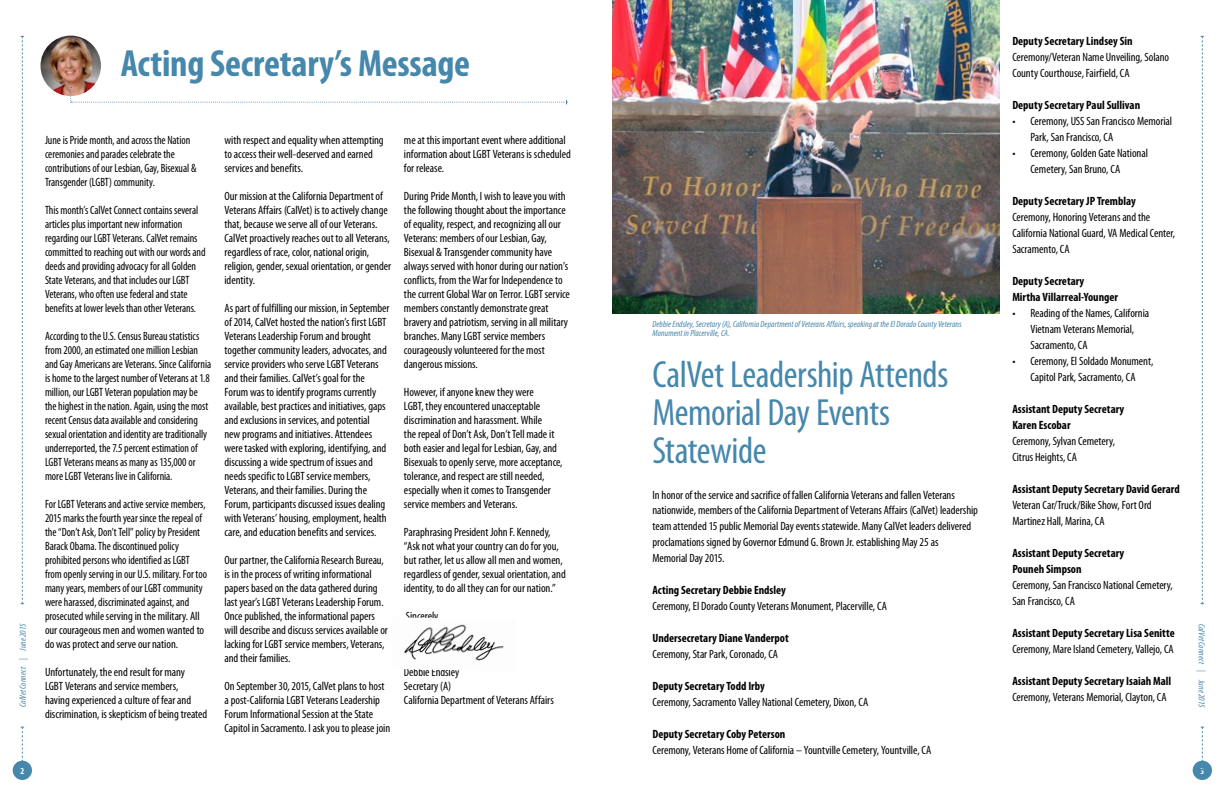
<style>
.page{position:relative;width:1224px;height:792px;background:#fff}
.page>*{position:absolute;margin:0;border:0;box-sizing:border-box;transform-origin:0 0}
.Article_Header{font:condensed 38px/38px "Myriad Pro";letter-spacing:-.015em;color:#4687ac}
.Article_Header-2{font:700 condensed 38px "Myriad Pro";letter-spacing:-.005em;color:#4687ac}
.Main_Copy{font:condensed 12px/14px "Myriad Pro";letter-spacing:-.005em;color:#000}
.Main_Copy-2{font:condensed 12px/14px "Myriad Pro";letter-spacing:-.005em;color:#000;scale:.94 1}
.Main_Copy-3{font:700 condensed 12px/16px "Myriad Pro";color:#000}
.Picture_Caption{font:italic condensed 9px/9px "Myriad Pro";letter-spacing:.005em;color:#4687ac}
.t1{font:700 condensed 9px "Myriad Pro";color:#fff}
</style>
<div class="page">
<img style="left:40px;top:36px;width:61px;height:60px;border-radius:30px">
<svg style="left:70px;top:87px;width:498px;height:17px"></svg>
<img style="left:404px;top:624px;width:100px;height:37px">
<img style="left:612px;top:0;width:388px;height:313px">
<div style="left:1193px;top:761px;width:19px;height:19px;background:#4687ac;border-radius:50%"></div>
<svg style="left:1201px;top:36px;width:3px;height:568px"></svg>
<svg style="left:1201px;top:727px;width:3px;height:34px"></svg>
<svg style="left:21px;top:36px;width:3px;height:568px"></svg>
<svg style="left:21px;top:727px;width:3px;height:34px"></svg>
<div style="left:13px;top:761px;width:19px;height:19px;background:#4687ac;border-radius:50%"></div>
<p class="Article_Header-2" style="left:121px;top:40px;width:351px">Acting Secretary’s Message</p>
<p class="Picture_Caption" style="left:18px;top:707px;width:85px;rotate:-90deg">CalVet Connect | June 2015</p>
<p class="t1" style="left:20px;top:765px;width:5px">2</p>
<p class="Main_Copy-2" style="left:45px;top:132px;width:163px">June is Pride month, and across the Nation ceremonies and parades celebrate the contributions of our Lesbian, Gay, Bisexual &amp; Transgender (LGBT) community.</p>
<p class="Main_Copy-2" style="left:45px;top:202px;width:172px">This month’s CalVet Connect contains several articles plus important new information regarding our LGBT Veterans. CalVet remains committed to reaching out with our words and deeds and providing advocacy for all Golden State Veterans, and that includes our LGBT Veterans, who often use federal and state benefits at lower levels than other Veterans.</p>
<p class="Main_Copy-2" style="left:45px;top:328px;width:178px">According to the U.S. Census Bureau statistics from 2000, an estimated one million Lesbian and Gay Americans are Veterans. Since California is home to the largest number of Veterans at 1.8 million, our LGBT Veteran population may be the highest in the nation. Again, using the most recent Census data available and considering sexual orientation and identity are traditionally underreported, the 7.5 percent estimation of LGBT Veterans means as many as 135,000 or more LGBT Veterans live in California.</p>
<p class="Main_Copy-2" style="left:45px;top:497px;width:174px">For LGBT Veterans and active service members, 2015 marks the fourth year since the repeal of the “Don’t Ask, Don’t Tell” policy by President Barack Obama. The discontinued policy prohibited persons who identified as LGBT from openly serving in our U.S. military. For too many years, members of our LGBT community were harassed, discriminated against, and prosecuted while serving in the military. All our courageous men and women wanted to do was protect and serve our nation.</p>
<p class="Main_Copy" style="left:45px;top:664px;width:164px">Unfortunately, the end result for many<br>LGBT Veterans and service members,<br>having experienced a culture of fear and discrimination, is skepticism of being treated</p>
<p class="Main_Copy" style="left:224px;top:132px;width:161px">with respect and equality when attempting to access their well-deserved and earned services and benefits.</p>
<p class="Main_Copy" style="left:224px;top:188px;width:168px">Our mission at the California Department of Veterans Affairs (CalVet) is to actively change that, because we serve all of our Veterans.<br>CalVet proactively reaches out to all Veterans, regardless of race, color, national origin, religion, gender, sexual orientation, or gender identity.</p>
<p class="Main_Copy" style="left:224px;top:300px;width:167px">As part of fulfilling our mission, in September of 2014, CalVet hosted the nation’s first LGBT Veterans Leadership Forum and brought together community leaders, advocates, and service providers who serve LGBT Veterans and their families. CalVet’s goal for the Forum was to identify programs currently available, best practices and initiatives, gaps and exclusions in services, and potential<br>new programs and initiatives. Attendees were tasked with exploring, identifying, and discussing a wide spectrum of issues and needs specific to LGBT service members, Veterans, and their families. During the Forum, participants discussed issues dealing with Veterans’ housing, employment, health care, and education benefits and services.</p>
<p class="Main_Copy" style="left:224px;top:553px;width:165px">Our partner, the California Research Bureau, is in the process of writing informational papers based on the data gathered during last year’s LGBT Veterans Leadership Forum.<br>Once published, the informational papers will describe and discuss services available or lacking for LGBT service members, Veterans, and their families.</p>
<p class="Main_Copy" style="left:224px;top:679px;width:167px">On September 30, 2015, CalVet plans to host a post-California LGBT Veterans Leadership Forum Informational Session at the State Capitol in Sacramento. I ask you to please join</p>
<p class="Main_Copy" style="left:404px;top:133px;width:168px">me at this important event where additional information about LGBT Veterans is scheduled for release.</p>
<p class="Main_Copy" style="left:404px;top:189px;width:168px">During Pride Month, I wish to leave you with the following thought about the importance of equality, respect, and recognizing all our Veterans: members of our Lesbian, Gay, Bisexual &amp; Transgender community have always served with honor during our nation’s conflicts, from the War for Independence to the current Global War on Terror. LGBT service members constantly demonstrate great bravery and patriotism, serving in all military branches. Many LGBT service members courageously volunteered for the most dangerous missions.</p>
<p class="Main_Copy" style="left:404px;top:385px;width:160px">However, if anyone knew they were<br>LGBT, they encountered unacceptable discrimination and harassment. While<br>the repeal of Don’t Ask, Don’t Tell made it both easier and legal for Lesbian, Gay, and Bisexuals to openly serve, more acceptance, tolerance, and respect are still needed, especially when it comes to Transgender service members and Veterans.</p>
<p class="Main_Copy" style="left:404px;top:525px;width:163px">Paraphrasing President John F. Kennedy, “Ask not what your country can do for you, but rather, let us allow all men and women, regardless of gender, sexual orientation, and identity, to do all they can for our nation.”</p>
<p class="Main_Copy" style="left:406px;top:609px;width:36px">Sincerely,</p>
<p class="Main_Copy" style="left:404px;top:665px;width:57px">Debbie Endsley</p>
<p class="Main_Copy" style="left:404px;top:679px;width:151px">Secretary (A)<br>California Department of Veterans Affairs</p>
<p class="Picture_Caption" style="left:652px;top:319px;width:311px">Debbie Endsley, Secretary (A), California Department of Veterans Affairs, speaking at the El Dorado County Veterans<br>Monument in Placerville, CA.</p>
<p class="Article_Header" style="left:652px;top:354px;width:297px">CalVet Leadership Attends<br>Memorial Day Events<br>Statewide</p>
<p class="Main_Copy" style="left:652px;top:486px;width:327px;line-height:16px">In honor of the service and sacrifice of fallen California Veterans and fallen Veterans nationwide, members of the California Department of Veterans Affairs (CalVet) leadership team attended 15 public Memorial Day events statewide. Many CalVet leaders delivered proclamations signed by Governor Edmund G. Brown Jr. establishing May 25 as<br>Memorial Day 2015.</p>
<p class="Main_Copy-3" style="left:652px;top:582px;width:135px">Acting Secretary Debbie Endsley</p>
<p class="Main_Copy" style="left:652px;top:599px;width:236px">Ceremony, El Dorado County Veterans Monument, Placerville, CA</p>
<p class="Main_Copy-3" style="left:652px;top:630px;width:138px">Undersecretary Diane Vanderpot</p>
<p class="Main_Copy" style="left:652px;top:647px;width:127px">Ceremony, Star Park, Coronado, CA</p>
<p class="Main_Copy-3" style="left:652px;top:678px;width:114px">Deputy Secretary Todd Irby</p>
<p class="Main_Copy" style="left:652px;top:695px;width:217px">Ceremony, Sacramento Valley National Cemetery, Dixon, CA</p>
<p class="Main_Copy-3" style="left:652px;top:726px;width:134px">Deputy Secretary Coby Peterson</p>
<p class="Main_Copy" style="left:652px;top:743px;width:280px">Ceremony, Veterans Home of California – Yountville Cemetery, Yountville, CA</p>
<p class="Main_Copy-3" style="left:1012px;top:33px;width:122px">Deputy Secretary Lindsey Sin</p>
<p class="Main_Copy" style="left:1012px;top:49px;width:158px;line-height:16px">Ceremony/Veteran Name Unveiling, Solano<br>County Courthouse, Fairfield, CA</p>
<p class="Main_Copy-3" style="left:1012px;top:97px;width:129px">Deputy Secretary Paul Sullivan</p>
<p class="Main_Copy" style="left:1030px;top:113px;width:143px;line-height:16px;text-indent:-18px">• Ceremony, USS San Francisco Memorial<br>Park, San Francisco, CA</p>
<p class="Main_Copy" style="left:1030px;top:145px;width:119px;line-height:16px;text-indent:-18px">• Ceremony, Golden Gate National<br>Cemetery, San Bruno, CA</p>
<p class="Main_Copy-3" style="left:1012px;top:193px;width:125px">Deputy Secretary JP Tremblay</p>
<p class="Main_Copy" style="left:1012px;top:209px;width:164px;line-height:16px">Ceremony, Honoring Veterans and the<br>California National Guard, VA Medical Center,<br>Sacramento, CA</p>
<p class="Main_Copy-3" style="left:1012px;top:273px;width:107px">Deputy Secretary<br>Mirtha Villarreal-Younger</p>
<p class="Main_Copy" style="left:1030px;top:305px;width:120px;line-height:16px;text-indent:-18px">• Reading of the Names, California<br>Vietnam Veterans Memorial,<br>Sacramento, CA</p>
<p class="Main_Copy" style="left:1012px;top:353px;width:143px;line-height:16px;text-align:center">• Ceremony, El Soldado Monument,<br>Capitol Park, Sacramento, CA</p>
<p class="Main_Copy-3" style="left:1012px;top:401px;width:113px">Assistant Deputy Secretary<br>Karen Escobar</p>
<p class="Main_Copy" style="left:1012px;top:433px;width:104px;line-height:16px">Ceremony, Sylvan Cemetery,<br>Citrus Heights, CA</p>
<p class="Main_Copy-3" style="left:1012px;top:481px;width:169px">Assistant Deputy Secretary David Gerard</p>
<p class="Main_Copy" style="left:1012px;top:497px;width:141px;line-height:16px">Veteran Car/Truck/Bike Show, Fort Ord<br>Martinez Hall, Marina, CA</p>
<p class="Main_Copy-3" style="left:1012px;top:545px;width:113px">Assistant Deputy Secretary<br>Pouneh Simpson</p>
<p class="Main_Copy" style="left:1012px;top:577px;width:162px;line-height:16px">Ceremony, San Francisco National Cemetery,<br>San Francisco, CA</p>
<p class="Main_Copy-3" style="left:1012px;top:625px;width:164px">Assistant Deputy Secretary Lisa Senitte</p>
<p class="Main_Copy" style="left:1012px;top:642px;width:163px">Ceremony, Mare Island Cemetery, Vallejo, CA</p>
<p class="Main_Copy-3" style="left:1012px;top:673px;width:160px">Assistant Deputy Secretary Isaiah Mall</p>
<p class="Main_Copy" style="left:1012px;top:690px;width:156px">Ceremony, Veterans Memorial, Clayton, CA</p>
<p class="Picture_Caption" style="left:1207px;top:624px;width:85px;rotate:90deg">CalVet Connect | June 2015</p>
<p class="t1" style="left:1200px;top:765px;width:5px">3</p>
</div>
